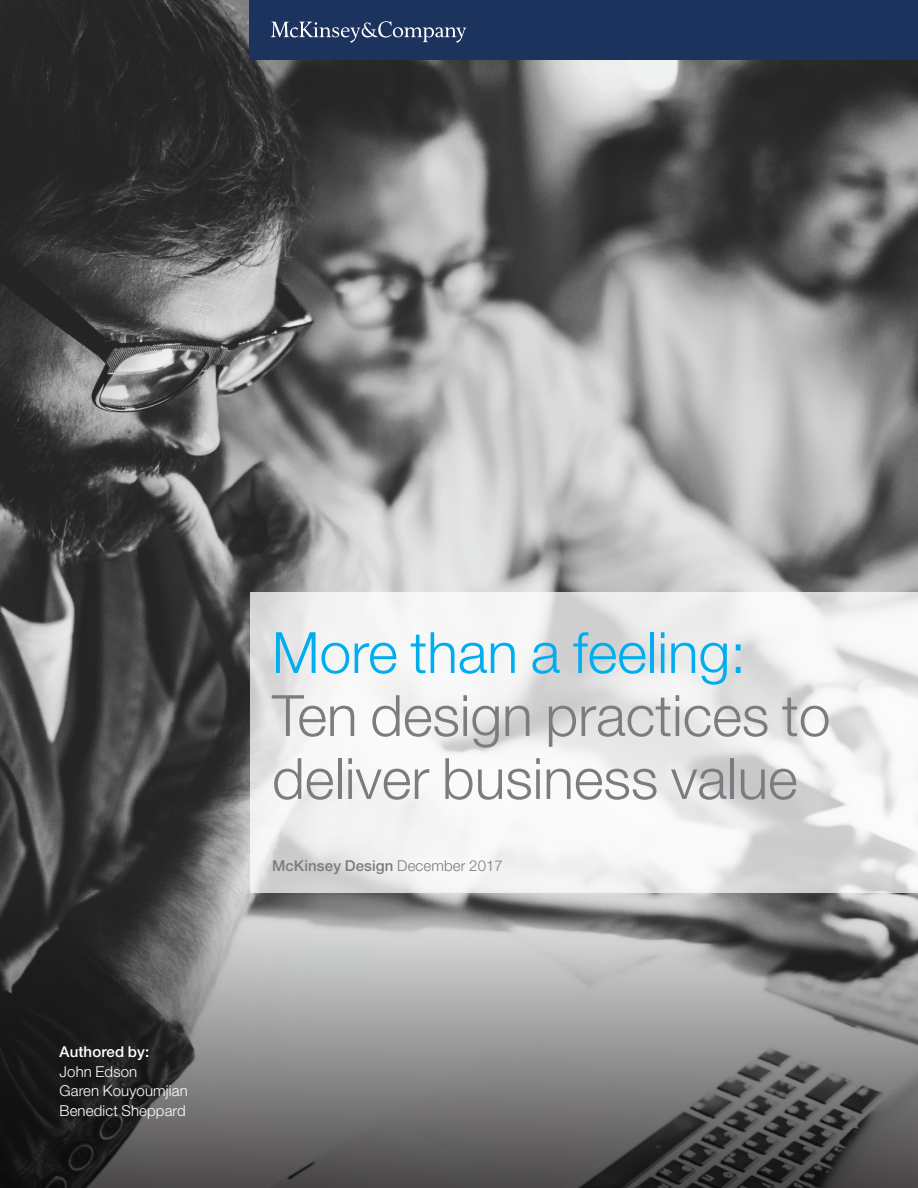
<style>
.page{position:relative;width:918px;height:1188px;background:#fff}
.page>*{position:absolute;margin:0;border:0;box-sizing:border-box;transform-origin:0 0}
.t1{font:300 57px/63px "Helvetica Neue LT Std";color:#7a7c7f}
.t2{font:300 57px "Helvetica Neue LT Std";color:#00aeef}
.t3{font:300 15px/19.5px "Helvetica Neue LT Std";letter-spacing:.01em;color:#fff}
.t4{font:500 15px "Helvetica Neue LT Std";letter-spacing:.01em;color:#7a7c7f}
.t5{font:500 15px "Helvetica Neue LT Std";letter-spacing:.01em;color:#fff}
.s1{font-weight:300}
</style>
<div class="page">
<img style="left:0;top:0;width:918px;height:888px">
<svg style="left:250px;top:592px;width:668px;height:296px;fill:#f2f2f2"></svg>
<svg style="left:0;top:888px;width:918px;height:300px;background:#727272"></svg>
<div style="left:250px;top:0;width:668px;height:60px;background:#1c335e"></div>
<svg style="left:271px;top:21px;width:195px;height:22px"></svg>
<p class="t5" style="left:60px;top:1043px;width:91px">Authored by:</p>
<p class="t3" style="left:60px;top:1061px;width:130px">John Edson<br>Garen Kouyoumjian<br>Benedict Sheppard</p>
<h1 class="t2" style="left:272px;top:618px;width:476px">More than a feeling:</h1>
<h1 class="t1" style="left:272px;top:683px;width:560px">Ten design practices to deliver business value</h1>
<p class="t4" style="left:272px;top:856px;width:232px">McKinsey Design <span class="s1">December 2017</span></p>
</div>
